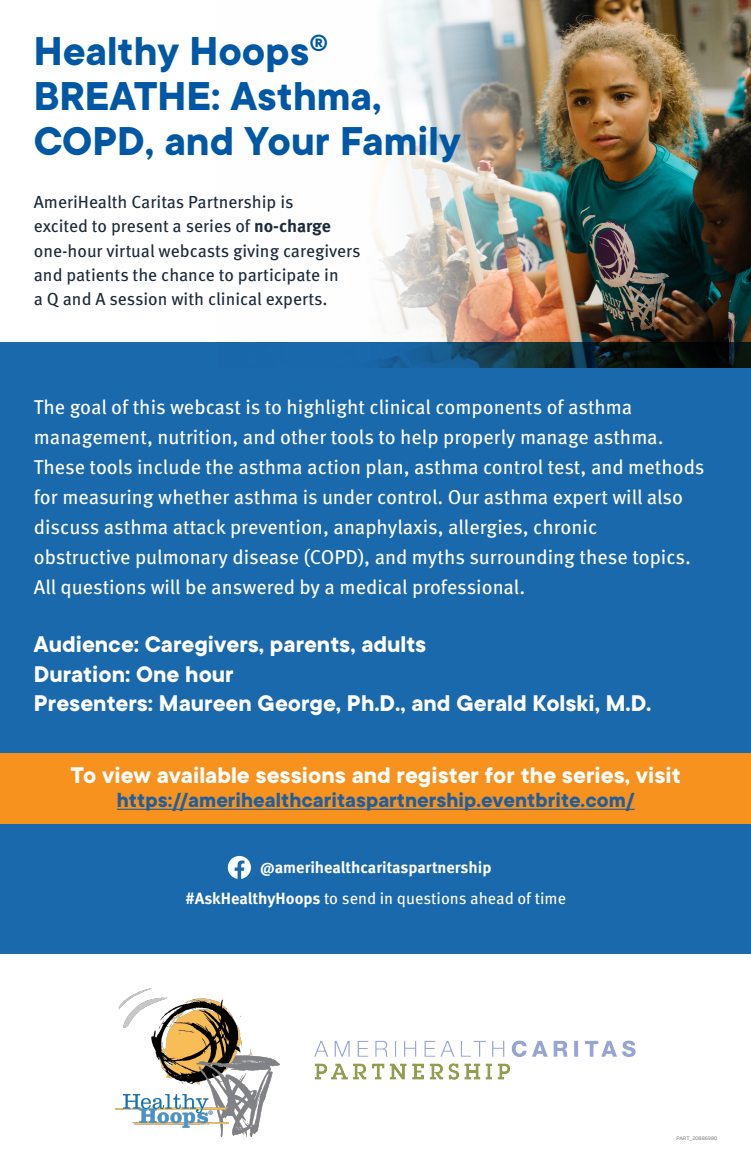
<style>
.page{position:relative;width:751px;height:1170px;background:#fff}
.page>*{position:absolute;margin:0;border:0;box-sizing:border-box;transform-origin:0 0}
.t1{font:700 44.38px/45px "TT Commons";color:#0058a4}
.t2{font:700 25px "TT Commons";color:#fff}
.t3{font:700 22.5px "TT Commons";color:#215e9e}
.t4{font:20px/30px "Meta Pro";color:#fff}
.t5{font:17.5px/24.4px "Meta Pro";color:#1d2a38}
.t6{font:16.25px "Meta Pro";color:#fff}
.t7{font:700 16.25px "Meta Pro";color:#fff}
.t8{font:5px "Alright Sans";color:#6d6e71}
.s1{font-weight:700}
</style>
<div class="page">
<img style="left:375px;top:0;width:375px;height:342px">
<div style="left:0;top:342px;width:750px;height:613px;background:#1a69ad"></div>
<div style="left:0;top:753px;width:750px;height:71px;background:#f7921e"></div>
<hr style="left:117px;top:809px;width:517px;height:1px;background:#215e9e">
<svg style="left:228px;top:856px;width:23px;height:23px"></svg>
<img style="left:115px;top:988px;width:165px;height:148px">
<img style="left:315px;top:1040px;width:321px;height:40px">
<p class="t1" style="left:34px;top:30px;width:295px">Healthy Hoops<sup>®</sup></p>
<p class="t1" style="left:34px;top:75px;width:428px">BREATHE: Asthma,<br>COPD, and Your Family</p>
<p class="t5" style="left:34px;top:188px;width:328px">AmeriHealth Caritas Partnership is<br>excited to present a series of <span class="s1">no-charge </span>one-hour virtual webcasts giving caregivers and patients the chance to participate in<br>a Q and A session with clinical experts.</p>
<p class="t4" style="left:34px;top:390px;width:671px">The goal of this webcast is to highlight clinical components of asthma management, nutrition, and other tools to help properly manage asthma.<br>These tools include the asthma action plan, asthma control test, and methods for measuring whether asthma is under control. Our asthma expert will also discuss asthma attack prevention, anaphylaxis, allergies, chronic<br>obstructive pulmonary disease (COPD), and myths surrounding these topics.<br>All questions will be answered by a medical professional.</p>
<p class="t2" style="left:34px;top:631px;width:393px">Audience: Caregivers, parents, adults</p>
<p class="t2" style="left:34px;top:660px;width:201px">Duration: One hour</p>
<p class="t2" style="left:34px;top:689px;width:618px">Presenters: Maureen George, Ph.D., and Gerald Kolski, M.D.</p>
<p class="t2" style="left:71px;top:761px;width:611px">To view available sessions and register for the series, visit</p>
<p class="t3" style="left:117px;top:788px;width:519px">https://amerihealthcaritaspartnership.eventbrite.com/</p>
<p class="t7" style="left:260px;top:855px;width:233px">@amerihealthcaritaspartnership</p>
<p class="t6" style="left:185px;top:886px;width:382px"><span class="s1">#AskHealthyHoops</span> to send in questions ahead of time</p>
<p class="t8" style="left:676px;top:1135px;width:42px">PART_20886980</p>
</div>
